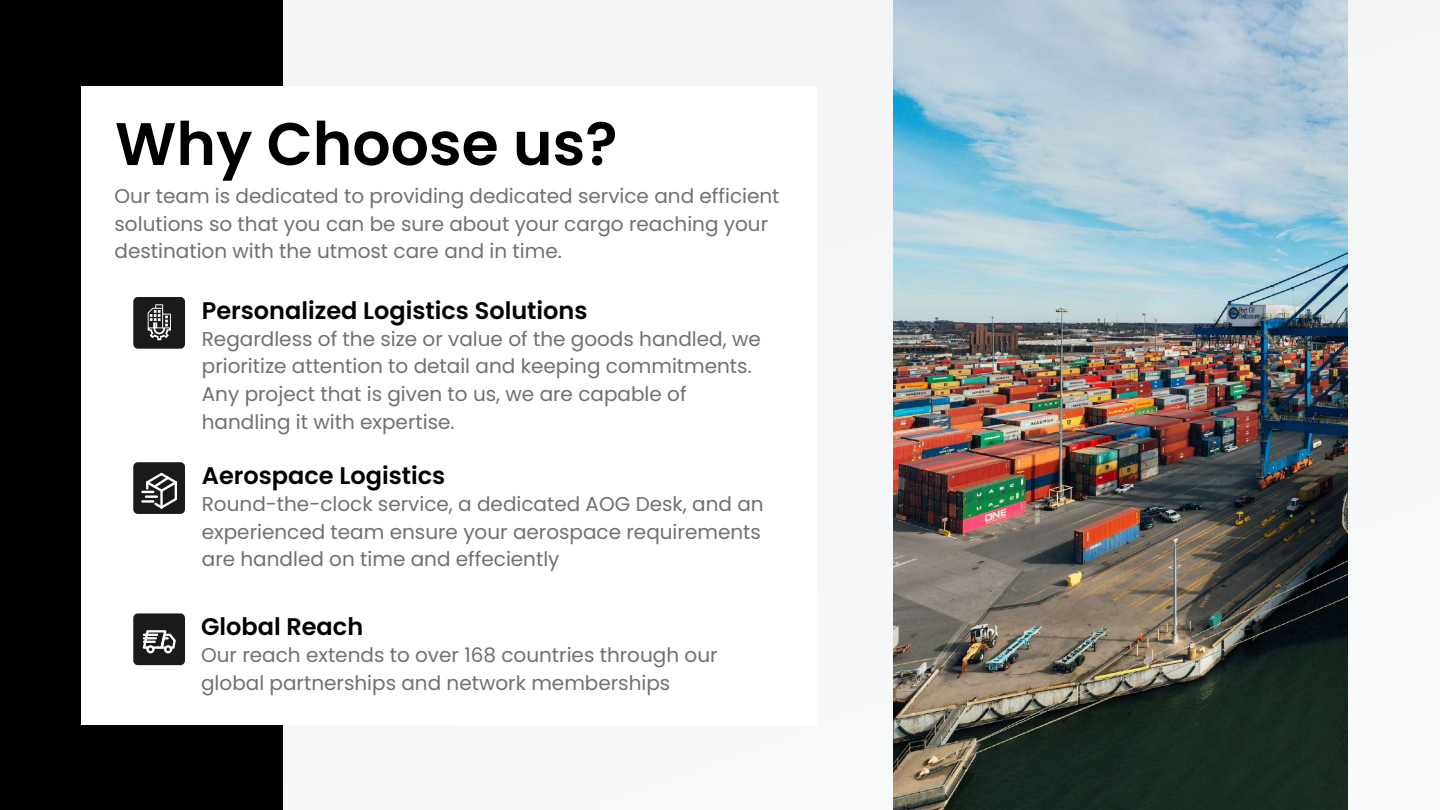
<style>
.page{position:relative;width:1440px;height:810px;background:#fff}
.page>*{position:absolute;margin:0;border:0;box-sizing:border-box;transform-origin:0 0}
.t1{font:600 60px "Poppins";color:#000}
.t2{font:600 24px "Poppins";color:#000}
.t3{font:20px/27.8px "Poppins";color:#727070}
</style>
<div class="page">
<div style="left:282px;top:0;width:1158px;height:810px;background:#f6f7f8"></div>
<div style="left:0;top:0;width:282px;height:810px;background:#000"></div>
<div style="left:81px;top:86px;width:736px;height:638px;background:#fff"></div>
<svg style="left:133px;top:462px;width:52px;height:52px;background:#414141"></svg>
<svg style="left:133px;top:613px;width:52px;height:52px;background:#3e3e3e"></svg>
<svg style="left:133px;top:297px;width:52px;height:52px;background:#383838"></svg>
<img style="left:893px;top:0;width:455px;height:810px">
<h1 class="t1" style="left:115px;top:102px;width:504px">Why Choose us?</h1>
<p class="t3" style="left:115px;top:182px;width:666px">Our team is dedicated to providing dedicated service and efficient solutions so that you can be sure about your cargo reaching your destination with the utmost care and in time.</p>
<p class="t2" style="left:202px;top:293px;width:387px">Personalized Logistics Solutions</p>
<p class="t3" style="left:202px;top:325px;width:560px">Regardless of the size or value of the goods handled, we prioritize attention to detail and keeping commitments.<br>Any project that is given to us, we are capable of handling it with expertise.</p>
<p class="t2" style="left:202px;top:459px;width:245px">Aerospace Logistics</p>
<p class="t3" style="left:202px;top:490px;width:563px">Round-the-clock service, a dedicated AOG Desk, and an experienced team ensure your aerospace requirements are handled on time and effeciently</p>
<p class="t2" style="left:201px;top:610px;width:164px">Global Reach</p>
<p class="t3" style="left:201px;top:641px;width:518px">Our reach extends to over 168 countries through our global partnerships and network memberships</p>
</div>
